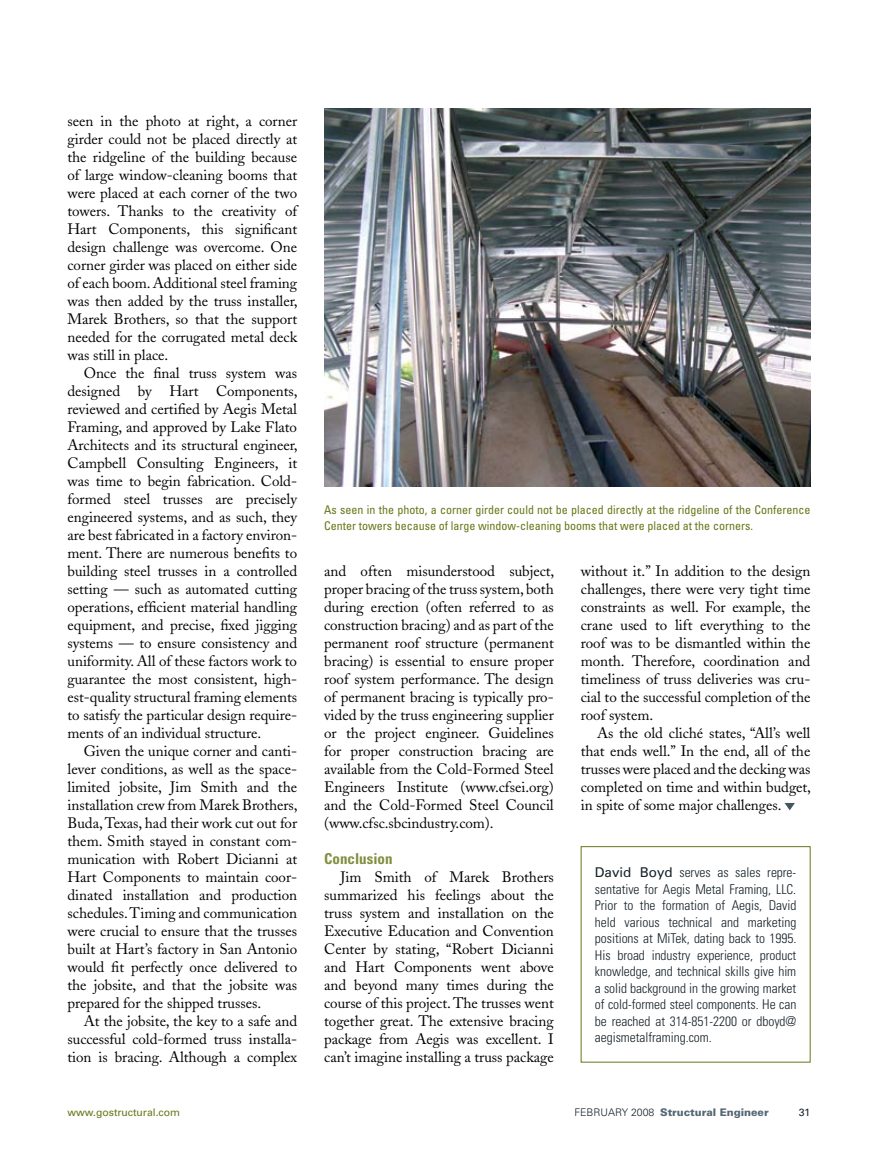
<style>
.page{position:relative;width:878px;height:1175px;background:#fff}
.page>*{position:absolute;margin:0;border:0;box-sizing:border-box;transform-origin:0 0}
.t1{font:15px/18px "Adobe Caslon";letter-spacing:-.005em;color:#000;text-align:justify}
.t2{font:700 condensed 15px "Univers";color:#818e3f}
.t3{font:300 condensed 13.5px/16.5px "Univers";letter-spacing:-.005em;color:#152128;text-align:justify}
.t4{font:condensed 12px/16.5px "Univers";color:#677718}
.t5{font:900 10.5px "Univers";letter-spacing:-.005em;color:#566875}
.t6{font:10.5px "Univers";letter-spacing:-.005em;color:#677718}
.t7{font:10.5px "Univers";color:#152128}
.s1{font-weight:400;font-stretch:normal}
.s2{font-weight:300;color:#152128}
</style>
<div class="page">
<svg style="left:784px;top:803px;width:10px;height:7px"></svg>
<img style="left:324px;top:108px;width:486px;height:378px">
<p class="t1" style="left:68px;top:112px;width:232px">seen in the photo at right, a corner girder could not be placed directly at the ridgeline of the building because of large window-cleaning booms that were placed at each corner of the two towers. Thanks to the creativity of Hart Components, this significant design challenge was overcome. One corner girder was placed on either side of each boom. Additional steel framing was then added by the truss installer, Marek Brothers, so that the support needed for the corrugated metal deck was still in place.</p>
<p class="t1" style="left:68px;top:364px;width:232px;text-indent:16px">Once the final truss system was designed by Hart Components, reviewed and certified by Aegis Metal Framing, and approved by Lake Flato Architects and its structural engineer, Campbell Consulting Engineers, it was time to begin fabrication. Cold&shy;formed steel trusses are precisely engineered systems, and as such, they are best fabricated in a factory environ&shy;ment. There are numerous benefits to building steel trusses in a controlled setting — such as automated cutting operations, efficient material handling equipment, and precise, fixed jigging systems — to ensure consistency and uniformity. All of these factors work to guarantee the most consistent, high&shy;est-quality structural framing elements to satisfy the particular design require&shy;ments of an individual structure.</p>
<p class="t1" style="left:68px;top:742px;width:232px;text-indent:16px">Given the unique corner and canti&shy;lever conditions, as well as the space&shy;limited jobsite, Jim Smith and the installation crew from Marek Brothers, Buda, Texas, had their work cut out for them. Smith stayed in constant com&shy;munication with Robert Dicianni at Hart Components to maintain coor&shy;dinated installation and production schedules. Timing and communication were crucial to ensure that the trusses built at Hart’s factory in San Antonio would fit perfectly once delivered to the jobsite, and that the jobsite was prepared for the shipped trusses.</p>
<p class="t1" style="left:68px;top:1012px;width:231px;text-indent:16px">At the jobsite, the key to a safe and successful cold-formed truss installa&shy;tion is bracing. Although a complex</p>
<p class="t4" style="left:324px;top:501px;width:488px">As seen in the photo, a corner girder could not be placed directly at the ridgeline of the Conference<br>Center towers because of large window-cleaning booms that were placed at the corners.</p>
<p class="t1" style="left:324px;top:562px;width:232px">and often misunderstood subject, proper bracing of the truss system, both during erection (often referred to as construction bracing) and as part of the permanent roof structure (permanent bracing) is essential to ensure proper roof system performance. The design of permanent bracing is typically pro&shy;vided by the truss engineering supplier or the project engineer. Guidelines for proper construction bracing are available from the Cold-Formed Steel Engineers Institute (www.cfsei.org) and the Cold-Formed Steel Council (www.cfsc.sbcindustry.com).</p>
<p class="t2" style="left:324px;top:849px;width:70px">Conclusion</p>
<p class="t1" style="left:324px;top:868px;width:231px;text-indent:16px">Jim Smith of Marek Brothers summarized his feelings about the truss system and installation on the Executive Education and Convention Center by stating, “Robert Dicianni and Hart Components went above and beyond many times during the course of this project. The trusses went together great. The extensive bracing package from Aegis was excellent. I can’t imagine installing a truss package</p>
<p class="t1" style="left:580px;top:562px;width:231px">without it.” In addition to the design challenges, there were very tight time constraints as well. For example, the crane used to lift everything to the roof was to be dismantled within the month. Therefore, coordination and timeliness of truss deliveries was cru&shy;cial to the successful completion of the roof system.</p>
<p class="t1" style="left:580px;top:724px;width:232px;text-indent:16px">As the old cliché states, “All’s well that ends well.” In the end, all of the trusses were placed and the decking was completed on time and within budget, in spite of some major challenges.</p>
<p class="t3" style="left:595px;top:864px;width:203px"><span class="s1">David Boyd</span> serves as sales repre&shy;sentative for Aegis Metal Framing, LLC.<br>Prior to the formation of Aegis, David held various technical and marketing positions at MiTek, dating back to 1995.<br>His broad industry experience, product knowledge, and technical skills give him a solid background in the growing market of cold-formed steel components. He can be reached at 314-851-2200 or dboyd@ aegismetalframing.com.</p>
<p class="t6" style="left:68px;top:1106px;width:114px">www.gostructural.com</p>
<p class="t5" style="left:574px;top:1106px;width:196px"><span class="s2">FEBRUARY 2008</span> Structural Engineer</p>
<p class="t7" style="left:798px;top:1106px;width:13px">31</p>
</div>
